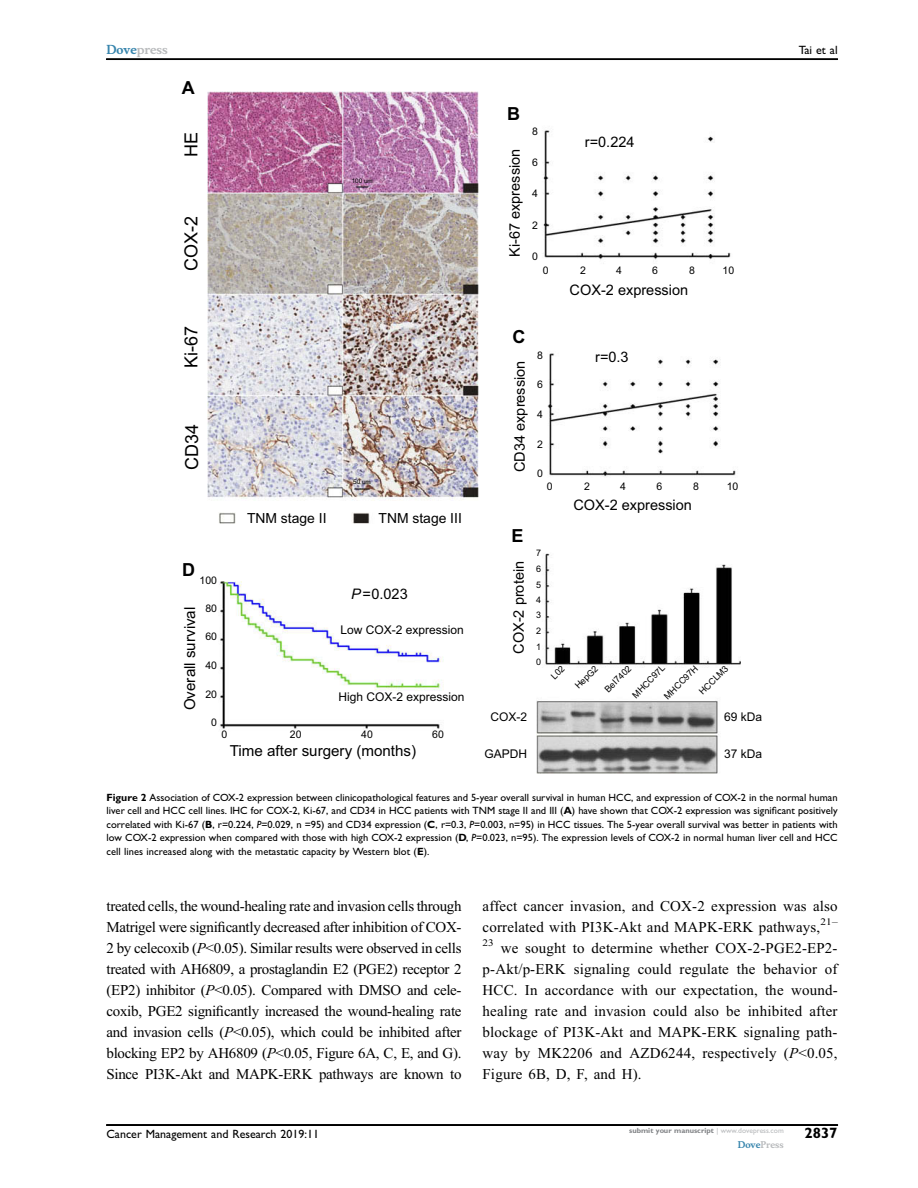
<style>
.page{position:relative;width:918px;height:1188px;background:#fff}
.page>*{position:absolute;margin:0;border:0;box-sizing:border-box;transform-origin:0 0}
.t1{font:18px "Arial";color:#000}
.t2{font:700 18px "Arial";color:#000}
.t3{font:15.15px "Arial";color:#000}
.t4{font:15px/21px "Adv OT5843 c 571";letter-spacing:-.01em;color:#000;text-align:justify}
.t5{font:15px "Adv T Tdd 0 b 0455.B";color:#000}
.t6{font:14.55px "Arial";color:#000}
.t7{font:13.95px "Arial";color:#000}
.t8{font:12px "Arial";color:#000}
.t9{font:12px "Adv TT96740 c 24";color:#000}
.t10{font:12px "Adv OT14 f 6 c 37 d";color:#b8babc}
.t11{font:10.5px/13.5px "Adv TT96740 c 24";color:#000;text-align:justify}
.t12{font:10.5px "Arial";color:#000}
.t13{font:9px/15.6px "Arial";color:#000;text-align:justify}
.t14{font:9px "Adv OT14 f 6 c 37 d";color:#b8babc}
.t15{font:7.5px "Adv T Tdd 0 b 0455.B";color:#808285}
.t16{font:6.3px "Arial";color:#000}
.s1{color:#3785ad}
.s2{font-style:italic}
.s3{font-family:"Adv T Tdd 0 b 0455.B"}
.s4{font-family:"Adv TT96740 c 24+fb"}
.s5{font-family:"Adv TT27336364.I"}
.s6{font-family:"Adv OT5843 c 571+fb"}
.s7{font-family:"Adv O Tf 90 d 833 a.I"}
.s8{font-family:"Adv TT96740 c 24";color:#b8babc}
</style>
<div class="page">
<img style="left:208px;top:92px;width:532px;height:681px">
<hr style="left:106px;top:59px;width:732px;height:1px;background:#000">
<hr style="left:106px;top:1125px;width:732px;height:1px;background:#000">
<svg style="left:551px;top:665px;width:14px;height:14px"></svg>
<p class="t10" style="left:106px;top:44px;width:63px"><span class="s1">Dove</span>press</p>
<p class="t9" style="left:799px;top:45px;width:40px">Tai et al</p>
<p class="t2" style="left:182px;top:78px;width:14px">A</p>
<p class="t1" style="left:184px;top:157px;width:27px;rotate:-90deg">HE</p>
<p class="t1" style="left:184px;top:271px;width:57px;rotate:-90deg">COX-2</p>
<p class="t1" style="left:184px;top:368px;width:44px;rotate:-90deg">Ki-67</p>
<p class="t1" style="left:185px;top:470px;width:48px;rotate:-90deg">CD34</p>
<p class="t2" style="left:182px;top:559px;width:14px">D</p>
<p class="t12" style="left:200px;top:576px;width:19px">100</p>
<p class="t12" style="left:205px;top:604px;width:13px">80</p>
<p class="t12" style="left:205px;top:633px;width:13px">60</p>
<p class="t12" style="left:205px;top:662px;width:13px">40</p>
<p class="t12" style="left:205px;top:690px;width:13px">20</p>
<p class="t12" style="left:211px;top:719px;width:7px">0</p>
<p class="t3" style="left:184px;top:710px;width:105px;rotate:-90deg">Overall survival</p>
<p class="t16" style="left:352px;top:178px;width:23px">100 um</p>
<p class="t16" style="left:353px;top:479px;width:19px">50 um</p>
<p class="t7" style="left:247px;top:513px;width:81px">TNM stage II</p>
<p class="t7" style="left:379px;top:513px;width:85px">TNM stage III</p>
<p class="t6" style="left:351px;top:588px;width:58px"><span class="s2">P</span>=0.023</p>
<p class="t8" style="left:340px;top:626px;width:125px">Low COX-2 expression</p>
<p class="t8" style="left:338px;top:692px;width:128px">High COX-2 expression</p>
<p class="t12" style="left:222px;top:731px;width:7px">0</p>
<p class="t12" style="left:290px;top:731px;width:13px">20</p>
<p class="t12" style="left:361px;top:731px;width:13px">40</p>
<p class="t12" style="left:432px;top:731px;width:13px">60</p>
<p class="t3" style="left:230px;top:745px;width:188px">Time after surgery (months)</p>
<p class="t2" style="left:507px;top:103px;width:14px">B</p>
<p class="t6" style="left:509px;top:257px;width:110px;rotate:-90deg">Ki-67 expression</p>
<p class="t12" style="left:532px;top:127px;width:7px">8</p>
<p class="t12" style="left:532px;top:159px;width:7px">6</p>
<p class="t12" style="left:532px;top:189px;width:7px">4</p>
<p class="t12" style="left:532px;top:222px;width:7px">2</p>
<p class="t12" style="left:532px;top:252px;width:7px">0</p>
<p class="t6" style="left:585px;top:136px;width:51px">r=0.224</p>
<p class="t12" style="left:543px;top:267px;width:7px">0</p>
<p class="t12" style="left:580px;top:267px;width:7px">2</p>
<p class="t12" style="left:616px;top:267px;width:7px">4</p>
<p class="t12" style="left:652px;top:267px;width:7px">6</p>
<p class="t12" style="left:689px;top:267px;width:7px">8</p>
<p class="t12" style="left:723px;top:267px;width:13px">10</p>
<p class="t6" style="left:570px;top:285px;width:120px">COX-2 expression</p>
<p class="t2" style="left:512px;top:326px;width:14px">C</p>
<p class="t6" style="left:514px;top:472px;width:113px;rotate:-90deg">CD34 expression</p>
<p class="t12" style="left:537px;top:351px;width:7px">8</p>
<p class="t12" style="left:537px;top:380px;width:7px">6</p>
<p class="t12" style="left:537px;top:410px;width:7px">4</p>
<p class="t12" style="left:537px;top:440px;width:7px">2</p>
<p class="t12" style="left:537px;top:470px;width:7px">0</p>
<p class="t12" style="left:547px;top:483px;width:7px">0</p>
<p class="t2" style="left:511px;top:525px;width:14px">E</p>
<p class="t6" style="left:513px;top:654px;width:94px;rotate:-90deg">COX-2 protein</p>
<p class="t13" style="left:536px;top:546px;width:7px">7<br>6<br>5<br>4<br>3<br>2<br>1<br>0</p>
<p class="t8" style="left:491px;top:713px;width:38px">COX-2</p>
<p class="t8" style="left:485px;top:750px;width:44px">GAPDH</p>
<p class="t6" style="left:595px;top:351px;width:35px">r=0.3</p>
<p class="t12" style="left:584px;top:483px;width:7px">2</p>
<p class="t12" style="left:620px;top:483px;width:7px">4</p>
<p class="t12" style="left:656px;top:483px;width:7px">6</p>
<p class="t12" style="left:693px;top:483px;width:7px">8</p>
<p class="t12" style="left:727px;top:483px;width:13px">10</p>
<p class="t6" style="left:573px;top:500px;width:120px">COX-2 expression</p>
<p class="t13" style="left:572px;top:682px;width:30px;rotate:-45deg">HepG2</p>
<p class="t13" style="left:601px;top:686px;width:35px;rotate:-45deg">BeI7402</p>
<p class="t13" style="left:629px;top:691px;width:44px;rotate:-45deg">MHCC97L</p>
<p class="t13" style="left:661px;top:693px;width:45px;rotate:-45deg">MHCC97H</p>
<p class="t13" style="left:696px;top:688px;width:39px;rotate:-45deg">HCCLM3</p>
<p class="t8" style="left:724px;top:713px;width:40px">69 kDa</p>
<p class="t8" style="left:724px;top:750px;width:40px">37 kDa</p>
<p class="t11" style="left:106px;top:792px;width:733px"><span class="s3">Figure 2</span> Association of COX-2 expression between clinicopathological features and 5-year overall survival in human HCC, and expression of COX-2 in the normal human liver cell and HCC cell lines. IHC for COX-2, Ki-67, and CD34 in HCC patients with TNM stage II and III (<span class="s3">A</span>) have shown that COX-2 expression was signi<span class="s4">fi</span>cant positively correlated with Ki-67 (<span class="s3">B</span>, r=0.224, <span class="s5">P</span>=0.029, n =95) and CD34 expression (<span class="s3">C</span>, r=0.3, <span class="s5">P</span>=0.003, n=95) in HCC tissues. The 5-year overall survival was better in patients with low COX-2 expression when compared with those with high COX-2 expression (<span class="s3">D</span>, <span class="s5">P</span>=0.023, n=95). The expression levels of COX-2 in normal human liver cell and HCC cell lines increased along with the metastatic capacity by Western blot (<span class="s3">E</span>).</p>
<p class="t4" style="left:106px;top:897px;width:357px">treated cells, the wound-healing rate and invasion cells through Matrigel were signi<span class="s6">fi</span>cantly decreased after inhibition of COX-2 by celecoxib (<span class="s7">P</span>&lt;0.05). Similar results were observed in cells treated with AH6809, a prostaglandin E2 (PGE2) receptor 2 (EP2) inhibitor (<span class="s7">P</span>&lt;0.05). Compared with DMSO and cele&shy;coxib, PGE2 signi<span class="s6">fi</span>cantly increased the wound-healing rate and invasion cells (<span class="s7">P</span>&lt;0.05), which could be inhibited after blocking EP2 by AH6809 (<span class="s7">P</span>&lt;0.05, Figure 6A, C, E, and G).<br>Since PI3K-Akt and MAPK-ERK pathways are known to</p>
<p class="t4" style="left:483px;top:897px;width:357px">affect cancer invasion, and COX-2 expression was also correlated with PI3K-Akt and MAPK-ERK pathways,<sup>21</sup><sup>– </sup><sup>23</sup> we sought to determine whether COX-2-PGE2-EP2- p-Akt/p-ERK signaling could regulate the behavior of HCC. In accordance with our expectation, the wound&shy;healing rate and invasion could also be inhibited after blockage of PI3K-Akt and MAPK-ERK signaling path&shy;way by MK2206 and AZD6244, respectively (<span class="s7">P</span>&lt;0.05, Figure 6B, D, F, and H).</p>
<p class="t9" style="left:106px;top:1130px;width:214px">Cancer Management and Research 2019:11</p>
<p class="t15" style="left:629px;top:1128px;width:156px">submit your manuscript <span class="s8">| www.dovepress.com</span></p>
<p class="t14" style="left:738px;top:1141px;width:47px"><span class="s1">Dove</span>Press</p>
<p class="t5" style="left:804px;top:1128px;width:35px">2837</p>
</div>
